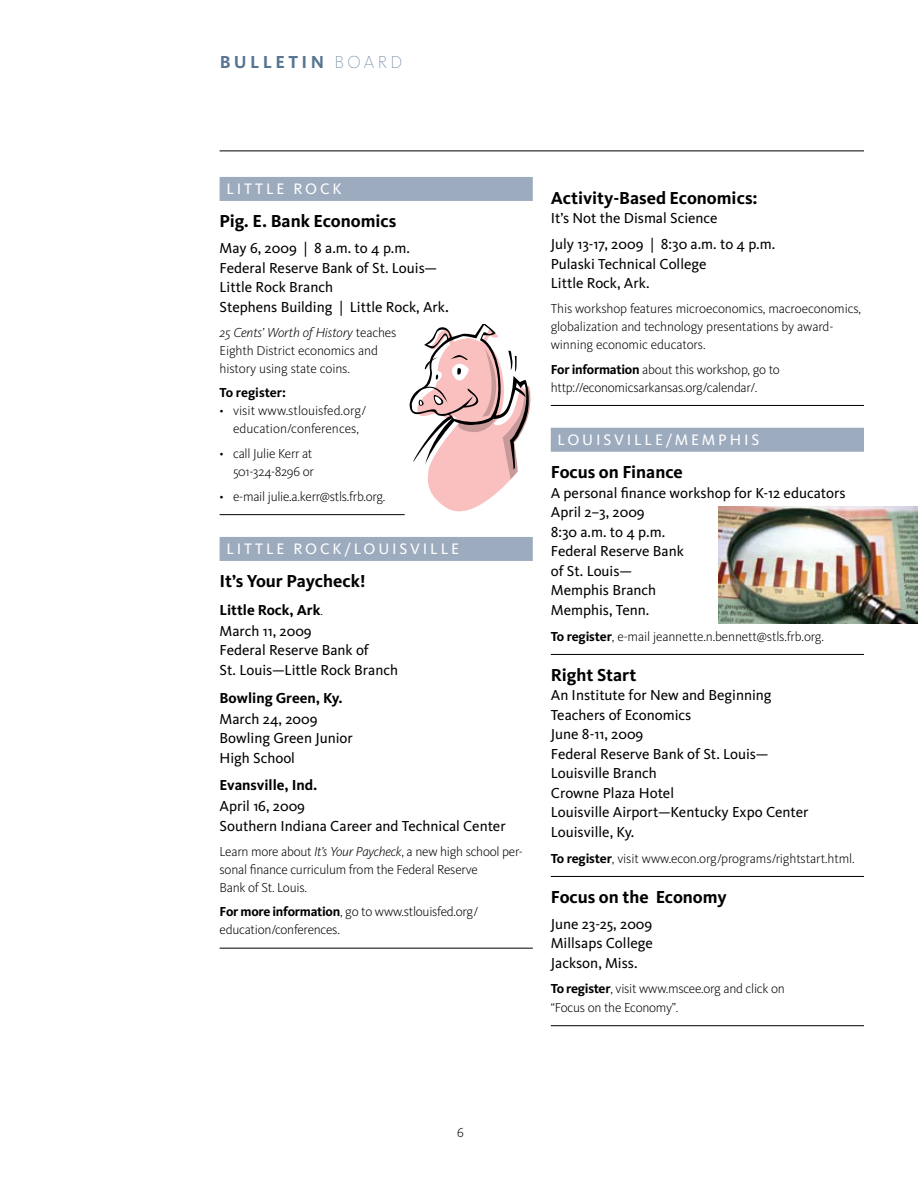
<style>
.page{position:relative;width:918px;height:1188px;background:#fff}
.page>*{position:absolute;margin:0;border:0;box-sizing:border-box;transform-origin:0 0}
.t1{font:700 18px "Kievit OT";color:#000}
.t2{font:100 18px "Kievit OT";letter-spacing:.19em;color:#577491}
.t3{font:700 18px "Kievit OT";color:#577491}
.t4{font:15.75px "Kievit OT";letter-spacing:.18em;color:#fff}
.t5{font:15px/19.5px "Kievit OT";color:#000}
.t6{font:700 15px/21px "Kievit OT";color:#000}
.t7{font:300 13.5px/18px "Kievit OT";letter-spacing:-.015em;color:#000}
.t8{font:700 13.5px "Kievit OT";color:#000}
.s1{font-weight:700}
.s2{font-size:16.5px}
.s3{font-style:italic}
.s4{font-weight:300;font-size:13.5px}
.s5{font-weight:400}
</style>
<div class="page">
<hr style="left:220px;top:151px;width:644px;height:1px;background:#000">
<div style="left:220px;top:177px;width:313px;height:24px;background:#9dabbe"></div>
<hr style="left:220px;top:514px;width:185px;height:1px;background:#000">
<div style="left:220px;top:537px;width:313px;height:24px;background:#9dabbe"></div>
<hr style="left:220px;top:948px;width:313px;height:1px;background:#000">
<svg style="left:409px;top:324px;width:122px;height:188px"></svg>
<hr style="left:551px;top:405px;width:313px;height:1px;background:#000">
<div style="left:551px;top:428px;width:313px;height:24px;background:#9dabbe"></div>
<hr style="left:551px;top:654px;width:313px;height:1px;background:#000">
<hr style="left:551px;top:876px;width:313px;height:1px;background:#000">
<hr style="left:551px;top:1025px;width:313px;height:1px;background:#000">
<img style="left:719px;top:506px;width:199px;height:117px">
<h1 class="t3" style="left:220px;top:51px;width:28px">bulle</h1>
<h1 class="t2" style="left:289px;top:52px;width:115px"><span class="s1">ti n</span> BOARD</h1>
<p class="t4" style="left:226px;top:180px;width:117px">little roc k</p>
<h1 class="t1" style="left:220px;top:211px;width:178px">Pig. E. Bank Economics</h1>
<p class="t5" style="left:220px;top:239px;width:231px">May 6, 2009 | 8 a.m. to 4 p.m.<br>Federal Reserve Bank of St. Louis—<br>Little Rock Branch<br>Stephens Building | Little Rock, Ark<span class="s2">.</span></p>
<p class="t7" style="left:220px;top:323px;width:178px"><span class="s3">25 Cents’ Worth of History</span> teaches<br>Eighth District economics and history using state coins.</p>
<p class="t8" style="left:220px;top:385px;width:68px">To register:</p>
<p class="t7" style="left:220px;top:402px;width:148px;text-align:center">• visit www.stlouisfed.org/ education/conferences,</p>
<p class="t7" style="left:220px;top:445px;width:96px;text-align:right">• call Julie Kerr at<br>501-324-8296 or</p>
<p class="t7" style="left:220px;top:488px;width:167px">• e-mail julie.a.kerr@stls.frb.org.</p>
<p class="t4" style="left:226px;top:540px;width:232px">little roc k/louisville</p>
<h1 class="t1" style="left:220px;top:571px;width:147px">It’s Your Paycheck!</h1>
<p class="t6" style="left:220px;top:599px;width:105px">Little Rock, Ark<span class="s4">.<br></span><span class="s5">March 11, 2009</span></p>
<p class="t5" style="left:220px;top:641px;width:180px">Federal Reserve Bank of<br>St. Louis—Little Rock Branch</p>
<p class="t6" style="left:220px;top:687px;width:125px">Bowling Green, Ky.</p>
<p class="t5" style="left:220px;top:709px;width:135px">March 24, 2009<br>Bowling Green Junior<br>High School</p>
<p class="t6" style="left:220px;top:775px;width:99px">Evansville, Ind.</p>
<p class="t5" style="left:220px;top:797px;width:288px">April 16, 2009<br>Southern I ndiana Career and Technical Center</p>
<p class="t7" style="left:220px;top:842px;width:305px">Learn more about <span class="s3">It’s Your Paycheck</span>, a new high school per&shy;sonal finance curriculum from the Federal Reserve<br>Bank of St. Louis.</p>
<p class="t7" style="left:220px;top:903px;width:260px"><span class="s1">For more information</span>, go to www.stlouisfed.org/ education/conferences.</p>
<h1 class="t1" style="left:551px;top:187px;width:208px">Activity-Based Economics:</h1>
<p class="t5" style="left:551px;top:205px;width:226px;line-height:26.2px">It’s Not the Dismal Science<br>July 13-17, 2009 | 8:30 a.m. to 4 p.m.</p>
<p class="t5" style="left:551px;top:254px;width:157px">Pulaski Technical College<br>Little Rock, Ark.</p>
<p class="t7" style="left:551px;top:300px;width:312px">This workshop features microeconomics, macroeconomics, globalization and technology presentations by award&shy;winning economic educators.</p>
<p class="t7" style="left:551px;top:361px;width:231px"><span class="s1">For information</span> about this workshop, go to http://economicsarkansas.org/calendar/.</p>
<p class="t4" style="left:558px;top:431px;width:203px">louisville /me mph is</p>
<h1 class="t1" style="left:551px;top:461px;width:134px">Focus on Finance</h1>
<p class="t5" style="left:551px;top:483px;width:296px">A personal finance workshop for K-12 educators<br>April 2–3, 2009<br>8:30 a.m. to 4 p.m.<br>Federal Reserve Bank<br>of St. Louis—<br>Memphis Branch<br>Memphis, Tenn.</p>
<p class="t7" style="left:551px;top:628px;width:275px"><span class="s1">To register</span>, e-mail jeannette.n.bennett@stls.frb.org.</p>
<h1 class="t1" style="left:551px;top:664px;width:87px">Right Start</h1>
<p class="t5" style="left:551px;top:685px;width:259px">An I nstitute for N ew and Beginning<br>Teachers of Economics<br>June 8-11, 2009<br>Federal Reserve Bank of St. Louis—<br>Louisville Branch<br>Crowne Plaza Hotel<br>Louisville Airport—Kentucky Expo Center<br>Louisville, Ky.</p>
<p class="t7" style="left:551px;top:850px;width:305px"><span class="s1">To register</span>, visit www.econ.org/programs/rightstart.html.</p>
<h1 class="t1" style="left:551px;top:886px;width:177px">Focus on the Economy</h1>
<p class="t5" style="left:551px;top:914px;width:104px;text-align:justify">June 23-25, 2009<br>Millsaps College Jackson, Miss.</p>
<p class="t7" style="left:551px;top:979px;width:236px;line-height:19.5px"><span class="s1">To register</span>, visit www.mscee.org and click on “Focus on the Economy”.</p>
<p class="t7" style="left:457px;top:1124px;width:8px">6</p>
</div>
